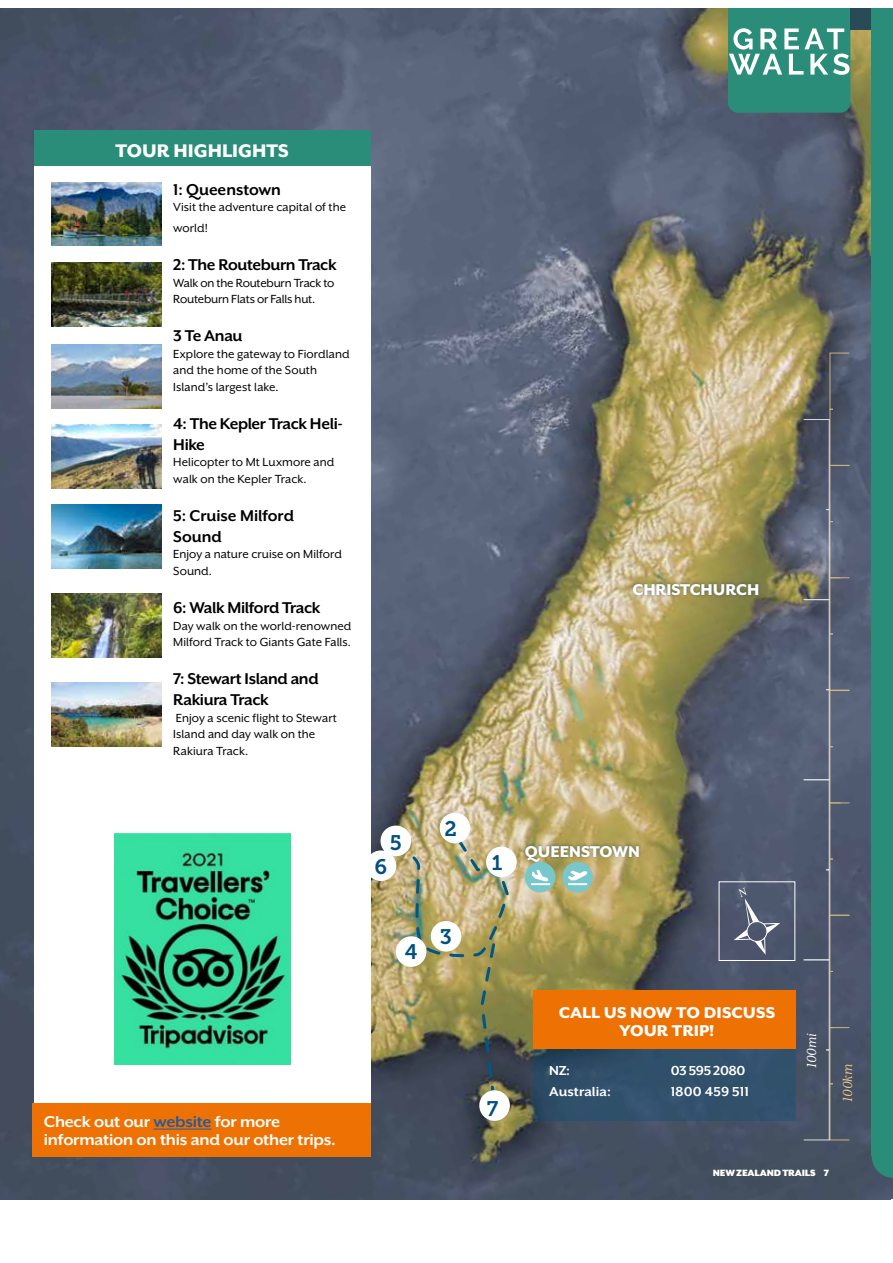
<style>
.page{position:relative;width:893px;height:1263px;background:#fff}
.page>*{position:absolute;margin:0;border:0;box-sizing:border-box;transform-origin:0 0}
.t1{font:800 21px "Mr Eaves XL San OT";color:#fff}
.t2{font:21px "Museo Slab 700";color:#005080}
.t3{font:700 18px/21px "Mr Eaves XL San OT";letter-spacing:-.02em;color:#000}
.t4{font:700 18px/18px "Mr Eaves XL San OT";letter-spacing:-.01em;color:#fff;scale:1.04 1}
.t5{font:800 18px/18px "Mr Eaves XL San OT";color:#fff;text-align:center;scale:1.04 1}
.t6{font:800 18px "Mr Eaves XL San OT";color:#fff}
.t7{font:700 18px/21px "Mr Eaves XL San OT";color:#000}
.t8{font:700 15px "Mr Eaves XL San OT";color:#fff;scale:1.04 1}
.t9{font:700 15px "Mr Eaves XL San OT";letter-spacing:-.03em;color:#fff;scale:1.04 1}
.t10{font:italic 15px "Mrs Eaves XL Serif OT";letter-spacing:-.005em;color:#fff}
.t11{font:italic 15px "Mrs Eaves XL Serif OT";letter-spacing:-.01em;color:#efc981}
.t12{font:13.5px/16.5px "Mr Eaves XL San OT";letter-spacing:.005em;color:#000}
.t13{font:13.5px/16.5px "Mr Eaves XL San OT";letter-spacing:-.015em;color:#000}
.t14{font:900 10.5px "Mr Eaves XL San OT";letter-spacing:-.015em;color:#fff}
.s1{color:#275b9b}
</style>
<div class="page">
<img style="left:0;top:9px;width:893px;height:1190px">
<div style="left:719px;top:881px;width:76px;height:80px;border:1px solid #fff"></div>
<svg style="left:734px;top:887px;width:46px;height:68px;background:#61697d"></svg>
<svg style="left:804px;top:353px;width:45px;height:787px;background:#575f70"></svg>
<img style="left:391px;top:831px;width:119px;height:270px">
<div style="left:34px;top:131px;width:336px;height:990px;background:#fff"></div>
<div style="left:34px;top:131px;width:336px;height:35px;background:#2a8d79"></div>
<img style="left:51px;top:182px;width:111px;height:64px">
<img style="left:52px;top:425px;width:110px;height:64px">
<img style="left:51px;top:683px;width:111px;height:64px">
<img style="left:51px;top:594px;width:111px;height:64px">
<img style="left:51px;top:262px;width:111px;height:64px">
<img style="left:51px;top:505px;width:111px;height:64px">
<img style="left:51px;top:344px;width:111px;height:64px">
<div style="left:630px;top:580px;width:131px;height:18px;background:#294b58;opacity:.6"></div>
<div style="left:522px;top:842px;width:120px;height:22px;background:#294b58;opacity:.6"></div>
<div style="left:486px;top:846px;width:31px;height:31px;background:#fff;border-radius:50%"></div>
<div style="left:440px;top:813px;width:30px;height:30px;background:#fff;border-radius:50%"></div>
<div style="left:380px;top:825px;width:31px;height:31px;background:#fff;border-radius:50%"></div>
<div style="left:396px;top:936px;width:30px;height:31px;background:#fff;border-radius:50%"></div>
<div style="left:479px;top:1090px;width:31px;height:31px;background:#fff;border-radius:50%"></div>
<div style="left:366px;top:850px;width:30px;height:31px;background:#fff;border-radius:50%"></div>
<div style="left:431px;top:921px;width:30px;height:30px;background:#fff;border-radius:50%"></div>
<svg style="left:533px;top:1048px;width:262px;height:73px;background:#324f68"></svg>
<div style="left:533px;top:990px;width:262px;height:58px;background:#ee7203"></div>
<div style="left:525px;top:862px;width:30px;height:30px;background:#78c7ca;border-radius:50%"></div>
<svg style="left:531px;top:870px;width:19px;height:15px"></svg>
<div style="left:562px;top:862px;width:31px;height:30px;background:#78c7ca;border-radius:50%"></div>
<svg style="left:568px;top:871px;width:19px;height:14px"></svg>
<div style="left:32px;top:1103px;width:338px;height:54px;background:#ee7203"></div>
<hr style="left:153px;top:1129px;width:58px;height:1px;background:#275b9b">
<svg style="left:728px;top:9px;width:122px;height:104px;background:#499d8c"></svg>
<div style="left:850px;top:9px;width:43px;height:21px;background:#294b58"></div>
<div style="left:872px;top:9px;width:21px;height:1146px;background:#2a8d79"></div>
<svg style="left:872px;top:1155px;width:21px;height:23px"></svg>
<img style="left:114px;top:833px;width:176px;height:231px">
<h1 class="t1" style="left:116px;top:140px;width:175px">TOUR HIGHLIGHTS</h1>
<h2 class="t3" style="left:173px;top:179px;width:109px">1: Queenstown</h2>
<p class="t12" style="left:173px;top:197px;width:174px;line-height:21px">Visit the adventure capital of the world!</p>
<h2 class="t3" style="left:173px;top:255px;width:165px">2: The Routeburn Track</h2>
<p class="t13" style="left:173px;top:275px;width:163px">Walk on the Routeburn Track to<br>Routeburn Flats or Falls hut.</p>
<h2 class="t3" style="left:173px;top:326px;width:71px">3 Te Anau</h2>
<p class="t12" style="left:173px;top:346px;width:178px">Explore the gateway to Fiordland and the home of the South<br>Island’s largest lake.</p>
<h2 class="t3" style="left:173px;top:413px;width:171px">4: The Kepler Track Heli-<br>Hike</h2>
<p class="t12" style="left:173px;top:454px;width:163px">Helicopter to Mt Luxmore and walk on the Kepler Track.</p>
<h2 class="t7" style="left:173px;top:505px;width:122px">5: Cruise Milford<br>Sound</h2>
<p class="t12" style="left:173px;top:546px;width:170px">Enjoy a nature cruise on Milford<br>Sound.</p>
<h2 class="t3" style="left:173px;top:597px;width:149px">6: Walk Milford Track</h2>
<p class="t12" style="left:173px;top:617px;width:180px">Day walk on the world-renowned<br>Milford Track to Giants Gate Falls.</p>
<h2 class="t3" style="left:173px;top:668px;width:147px">7: Stewart Island and<br>Rakiura Track</h2>
<p class="t12" style="left:173px;top:709px;width:165px">Enjoy a scenic flight to Stewart<br>Island and day walk on the<br>Rakiura Track.</p>
<h1 class="t2" style="left:390px;top:831px;width:14px">5</h1>
<h1 class="t2" style="left:375px;top:854px;width:14px">6</h1>
<h1 class="t2" style="left:405px;top:940px;width:14px">4</h1>
<h1 class="t2" style="left:444px;top:817px;width:14px">2</h1>
<h1 class="t2" style="left:440px;top:925px;width:14px">3</h1>
<h2 class="t4" style="left:44px;top:1113px;width:282px">Check out our <span class="s1">website</span> for more information on this and our other trips.</h2>
<h2 class="t6" style="left:632px;top:581px;width:128px">CHRISTCHURCH</h2>
<h1 class="t2" style="left:492px;top:850px;width:12px">1</h1>
<h2 class="t6" style="left:525px;top:842px;width:117px">QUEENSTOWN</h2>
<h1 class="t2" style="left:487px;top:1097px;width:13px">7</h1>
<h2 class="t5" style="left:559px;top:1003px;width:210px">CALL US NOW TO DISCUSS<br>YOUR TRIP!</h2>
<p class="t8" style="left:549px;top:1062px;width:21px">NZ:</p>
<p class="t9" style="left:671px;top:1062px;width:73px">03 595 2080</p>
<p class="t8" style="left:549px;top:1083px;width:61px">Australia:</p>
<p class="t8" style="left:671px;top:1083px;width:77px">1800 459 511</p>
<p class="t10" style="left:804px;top:1068px;width:37px;rotate:-90deg">100mi</p>
<p class="t11" style="left:840px;top:1102px;width:40px;rotate:-90deg">100km</p>
<p class="t14" style="left:713px;top:1167px;width:118px">NEW ZEALAND TRAILS 7</p>
</div>
